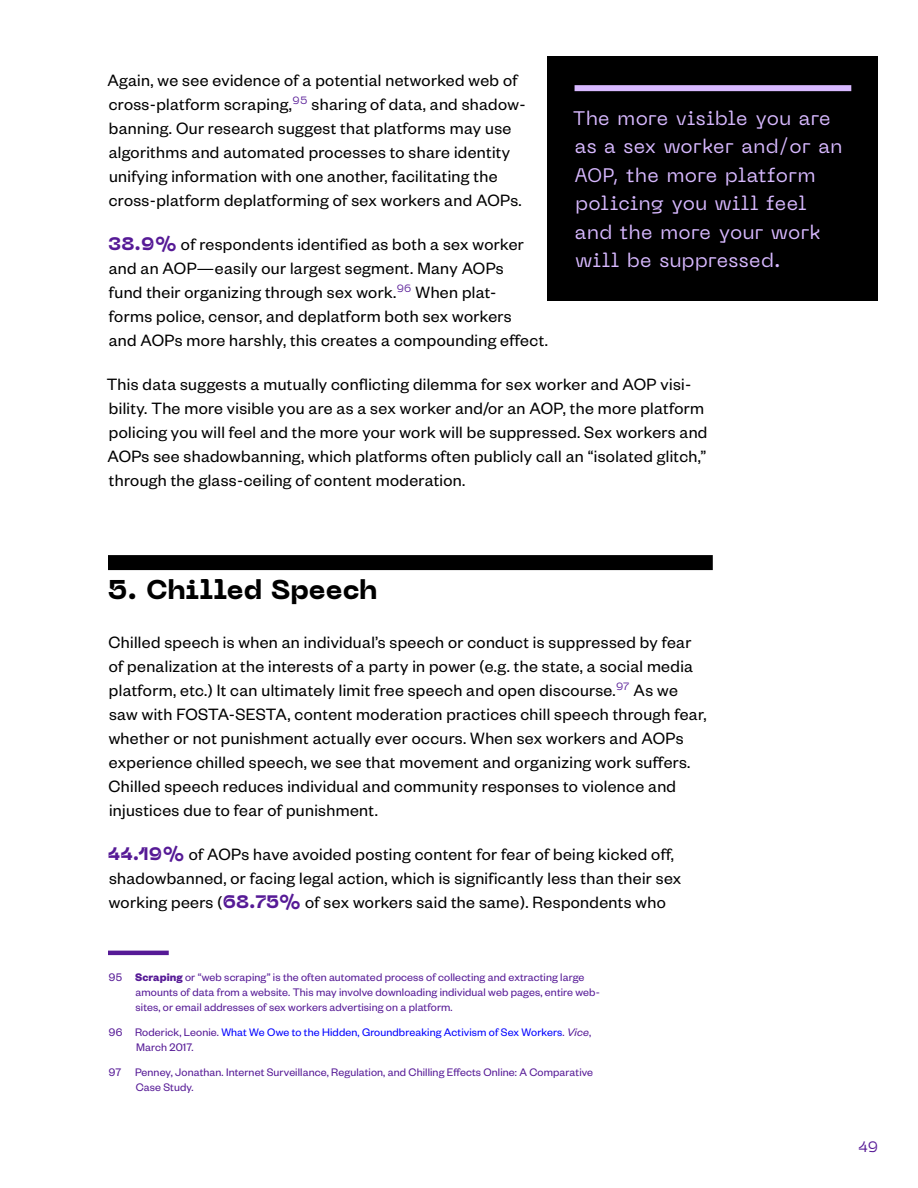
<style>
.page{position:relative;width:918px;height:1188px;background:#fff}
.page>*{position:absolute;margin:0;border:0;box-sizing:border-box;transform-origin:0 0}
.t1{font:800 27px "Neue Machina";letter-spacing:-.005em;color:#000}
.t2{font:19.5px/28.5px "Neue Machina";letter-spacing:.015em;color:#d8b9ff}
.t3{font:18px/24px "Founders Grotesk";letter-spacing:.02em;color:#000}
.t4{font:15px "Neue Machina";color:#561a96}
.t5{font:12px/15px "Founders Grotesk";letter-spacing:.01em;color:#561a96}
.t6{font:12px/15px "Founders Grotesk";letter-spacing:.01em;color:#00f}
.s1{font-family:"Neue Machina";font-weight:800;color:#561a96}
.s2{font-weight:700}
.s3{color:#561a96}
.s4{font-style:italic;color:#561a96}
</style>
<div class="page">
<div style="left:108px;top:555px;width:605px;height:15px;background:#000"></div>
<hr style="left:108px;top:951px;width:61px;height:4px;background:#561a96">
<div style="left:548px;top:57px;width:330px;height:244px;background:#000"></div>
<div style="left:575px;top:85px;width:276px;height:6px;background:#d8b9ff"></div>
<p class="t3" style="left:107px;top:67px;width:420px">Again, we see evidence of a potential networked web of cross-platform scraping,<sup>95</sup> sharing of data, and shadow&shy;banning. Our research suggest that platforms may use algorithms and automated processes to share identity unifying information with one another, facilitating the cross-platform deplatforming of sex workers and AOPs.</p>
<p class="t3" style="left:109px;top:231px;width:441px"><span class="s1">38.9%</span> of respondents identified as both a sex worker and an AOP—easily our largest segment. Many AOPs<br>fund their organizing through sex work.<sup>96</sup> When plat-<br>forms police, censor, and deplatform both sex workers<br>and AOPs more harshly, this creates a compounding effect.</p>
<p class="t3" style="left:107px;top:371px;width:602px">This data suggests a mutually conflicting dilemma for sex worker and AOP visi&shy;bility. The more visible you are as a sex worker and/or an AOP, the more platform policing you will feel and the more your work will be suppressed. Sex workers and AOPs see shadowbanning, which platforms often publicly call an “isolated glitch,” through the glass-ceiling of content moderation.</p>
<p class="t2" style="left:573px;top:103px;width:271px">The more visible you are as a sex worker and/or an<br>AOP, the more platform policing you will feel and the more your work will be suppressed.</p>
<h1 class="t1" style="left:108px;top:572px;width:271px">5. Chilled Speech</h1>
<p class="t3" style="left:109px;top:629px;width:600px">Chilled speech is when an individual’s speech or conduct is suppressed by fear of penalization at the interests of a party in power (e.g. the state, a social media platform, etc.) It can ultimately limit free speech and open discourse.<sup>97</sup> As we saw with FOSTA-SESTA, content moderation practices chill speech through fear, whether or not punishment actually ever occurs. When sex workers and AOPs experience chilled speech, we see that movement and organizing work suffers.<br>Chilled speech reduces individual and community responses to violence and injustices due to fear of punishment.</p>
<p class="t3" style="left:108px;top:842px;width:575px"><span class="s1">44.19%</span> of AOPs have avoided posting content for fear of being kicked off, shadowbanned, or facing legal action, which is significantly less than their sex working peers (<span class="s1">68.75%</span> of sex workers said the same). Respondents who</p>
<p class="t5" style="left:135px;top:969px;width:466px;text-indent:-26px">95 <span class="s2">Scraping</span> or “web scraping” is the often automated process of collecting and extracting large amounts of data from a website. This may involve downloading individual web pages, entire web&shy;sites, or email addresses of sex workers advertising on a platform.</p>
<p class="t6" style="left:136px;top:1024px;width:456px;text-indent:-27px"><span class="s3">96 Roderick, Leonie.</span> What We Owe to the Hidden, Groundbreaking Activism of Sex Workers<span class="s3">.</span> <span class="s4">Vice</span><span class="s3">,<br>March 2017.</span></p>
<p class="t5" style="left:136px;top:1064px;width:459px;text-indent:-27px">97 Penney, Jonathan. Internet Surveillance, Regulation, and Chilling Effects Online: A Comparative<br>Case Study.</p>
<p class="t4" style="left:858px;top:1137px;width:21px">49</p>
</div>
